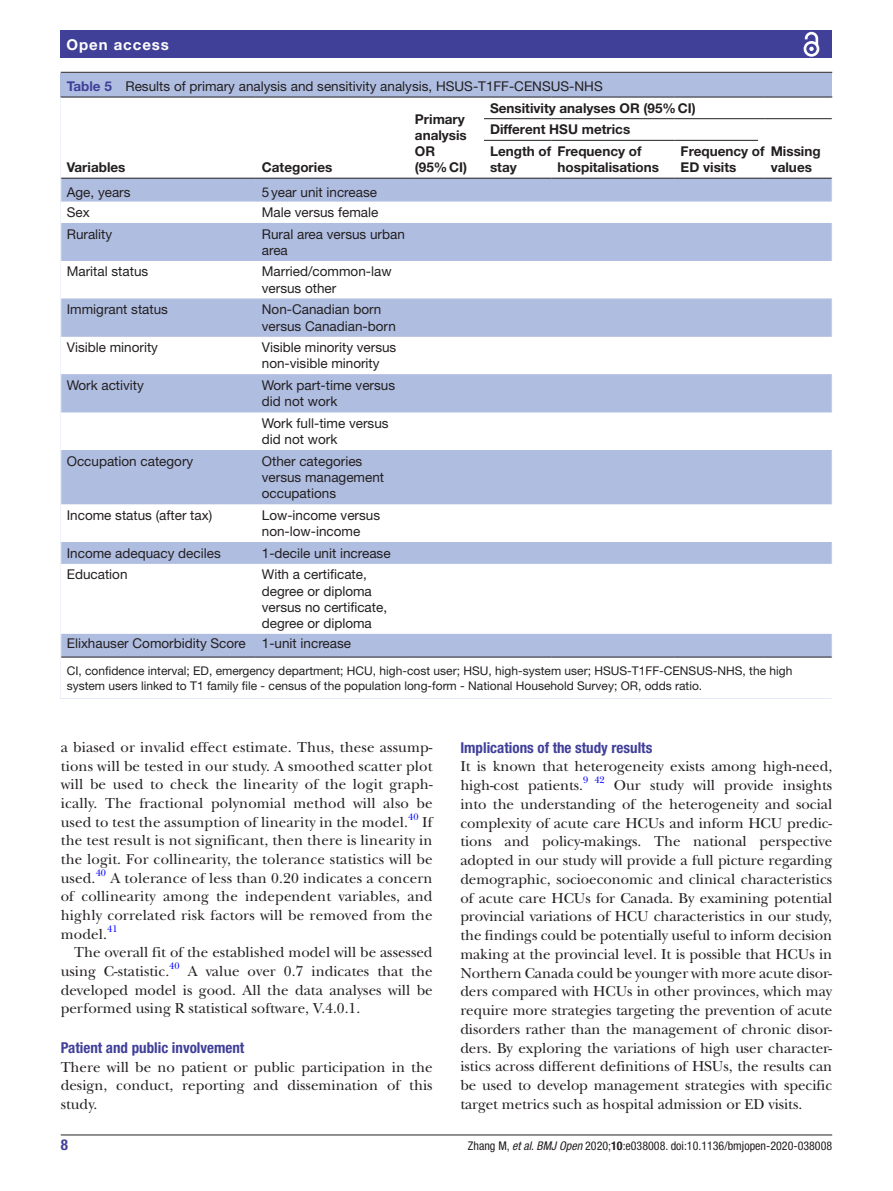
<style>
.page{position:relative;width:893px;height:1191px;background:#fff}
.page>*{position:absolute;margin:0;border:0;box-sizing:border-box;transform-origin:0 0}
.t1{font:15px/18.8px "New Baskerville";color:#231f20;text-align:justify}
.t2{font:700 condensed 15px "Helvetica Neue LT Std";color:#414099}
.t3{font:700 15px "Helvetica Neue LT Std";letter-spacing:.065em;color:#fff}
.t4{font:13.5px/16.2px "Helvetica Neue LT Std";color:#231f20}
.t5{font:700 13.5px/16.2px "Helvetica Neue LT Std";color:#231f20}
.t6{font:12px/15px "Helvetica Neue LT Std";color:#231f20}
.t7{font:condensed 12px "Helvetica Neue LT Std";color:#231f20}
.t8{font:9.9px "New Baskerville";letter-spacing:.01em;color:#00f}
.s1{font-weight:700;color:#414099}
.s2{font-style:italic}
.s3{font-weight:700}
</style>
<div class="page">
<hr style="left:61px;top:1134px;width:771px;height:1px;background:#231f20">
<div style="left:61px;top:31px;width:771px;height:27px;background:#414099"></div>
<svg style="left:803px;top:31px;width:17px;height:26px"></svg>
<div style="left:61px;top:73px;width:771px;height:625px;background:#afbde1"></div>
<hr style="left:61px;top:72px;width:771px;height:1px;background:#231f20">
<div style="left:61px;top:98px;width:771px;height:600px;background:#fff"></div>
<svg style="left:61px;top:179px;width:771px;height:477px"></svg>
<hr style="left:61px;top:178px;width:195px;height:1px;background:#231f20">
<hr style="left:256px;top:178px;width:153px;height:1px;background:#231f20">
<hr style="left:409px;top:178px;width:75px;height:1px;background:#231f20">
<hr style="left:765px;top:178px;width:67px;height:1px;background:#231f20">
<hr style="left:61px;top:97px;width:195px;height:1px;background:#231f20">
<hr style="left:256px;top:97px;width:153px;height:1px;background:#231f20">
<hr style="left:409px;top:97px;width:75px;height:1px;background:#231f20">
<hr style="left:484px;top:97px;width:68px;height:1px;background:#231f20">
<hr style="left:552px;top:97px;width:123px;height:1px;background:#231f20">
<hr style="left:675px;top:97px;width:90px;height:1px;background:#231f20">
<hr style="left:765px;top:97px;width:67px;height:1px;background:#231f20">
<hr style="left:484px;top:118px;width:68px;height:1px;background:#231f20">
<hr style="left:552px;top:118px;width:123px;height:1px;background:#231f20">
<hr style="left:675px;top:118px;width:90px;height:1px;background:#231f20">
<hr style="left:765px;top:118px;width:67px;height:1px;background:#231f20">
<hr style="left:484px;top:140px;width:68px;height:1px;background:#231f20">
<hr style="left:484px;top:178px;width:68px;height:1px;background:#231f20">
<hr style="left:552px;top:140px;width:123px;height:1px;background:#231f20">
<hr style="left:552px;top:178px;width:123px;height:1px;background:#231f20">
<hr style="left:675px;top:140px;width:90px;height:1px;background:#231f20">
<hr style="left:675px;top:178px;width:90px;height:1px;background:#231f20">
<hr style="left:256px;top:656px;width:153px;height:1px;background:#231f20">
<hr style="left:409px;top:656px;width:75px;height:1px;background:#231f20">
<hr style="left:484px;top:656px;width:68px;height:1px;background:#231f20">
<hr style="left:552px;top:656px;width:123px;height:1px;background:#231f20">
<hr style="left:675px;top:656px;width:90px;height:1px;background:#231f20">
<hr style="left:765px;top:656px;width:67px;height:1px;background:#231f20">
<hr style="left:61px;top:656px;width:195px;height:1px;background:#231f20">
<svg style="left:60px;top:97px;width:1px;height:43px"></svg>
<svg style="left:60px;top:178px;width:1px;height:45px"></svg>
<svg style="left:60px;top:542px;width:1px;height:21px"></svg>
<svg style="left:60px;top:634px;width:1px;height:23px"></svg>
<hr style="left:67px;top:689px;width:765px;height:1px;background:#fff">
<svg style="left:759px;top:138px;width:6px;height:5px"></svg>
<p class="t3" style="left:66px;top:35px;width:104px">Open access</p>
<p class="t4" style="left:67px;top:78px;width:538px"><span class="s1">Table 5</span> Results of primary analysis and sensitivity analysis, HSUS-T1FF-CENSUS-NHS</p>
<p class="t5" style="left:67px;top:159px;width:60px">Variables</p>
<p class="t5" style="left:262px;top:159px;width:72px">Categories</p>
<p class="t5" style="left:415px;top:110px;width:54px">Primary analysis<br>OR (95%CI)</p>
<p class="t5" style="left:490px;top:99px;width:207px">Sensitivity analyses OR (95%CI)</p>
<p class="t5" style="left:490px;top:121px;width:142px">Different HSU metrics</p>
<p class="t5" style="left:681px;top:143px;width:142px">Frequency of Missing</p>
<p class="t5" style="left:771px;top:159px;width:43px">values</p>
<p class="t5" style="left:490px;top:143px;width:63px">Length of stay</p>
<p class="t5" style="left:558px;top:143px;width:103px">Frequency of hospitalisations</p>
<p class="t5" style="left:681px;top:159px;width:57px">ED visits</p>
<p class="t4" style="left:67px;top:184px;width:65px">Age, years</p>
<p class="t4" style="left:262px;top:184px;width:117px">5year unit increase</p>
<p class="t4" style="left:67px;top:204px;width:24px">Sex</p>
<p class="t4" style="left:262px;top:204px;width:118px">Male versus female</p>
<p class="t4" style="left:67px;top:225px;width:47px">Rurality</p>
<p class="t4" style="left:262px;top:225px;width:145px">Rural area versus urban area</p>
<p class="t4" style="left:67px;top:263px;width:83px">Marital status</p>
<p class="t4" style="left:262px;top:263px;width:131px">Married/common-law versus other</p>
<p class="t4" style="left:67px;top:301px;width:103px">Immigrant status</p>
<p class="t4" style="left:262px;top:301px;width:136px">Non-Canadian born versus Canadian-born</p>
<p class="t4" style="left:67px;top:339px;width:93px">Visible minority</p>
<p class="t4" style="left:262px;top:339px;width:136px">Visible minority versus non-visible minority</p>
<p class="t4" style="left:67px;top:377px;width:79px">Work activity</p>
<p class="t4" style="left:262px;top:377px;width:135px">Work part-time versus did not work</p>
<p class="t4" style="left:262px;top:415px;width:128px">Work full-time versus did not work</p>
<p class="t4" style="left:67px;top:453px;width:128px">Occupation category</p>
<p class="t4" style="left:262px;top:453px;width:124px">Other categories versus management occupations</p>
<p class="t4" style="left:67px;top:507px;width:147px">Income status (after tax)</p>
<p class="t4" style="left:262px;top:507px;width:120px">Low-income versus non-low-income</p>
<p class="t4" style="left:67px;top:544px;width:156px">Income adequacy deciles</p>
<p class="t4" style="left:262px;top:544px;width:130px">1-decile unit increase</p>
<p class="t4" style="left:67px;top:566px;width:62px">Education</p>
<p class="t4" style="left:262px;top:566px;width:127px">With a certificate, degree or diploma versus no certificate, degree or diploma</p>
<p class="t4" style="left:67px;top:635px;width:286px">Elixhauser Comorbidity Score 1-unit increase</p>
<p class="t6" style="left:67px;top:662px;width:727px">CI, confidence interval; ED, emergency department; HCU, high-cost user; HSU, high-system user; HSUS-T1FF-CENSUS-NHS, the high system users linked to T1 family file - census of the population long-form - National Household Survey; OR, odds ratio.</p>
<p class="t1" style="left:61px;top:738px;width:373px">a biased or invalid effect estimate. Thus, these assump&shy;tions will be tested in our study. A smoothed scatter plot will be used to check the linearity of the logit graph&shy;ically. The fractional polynomial method will also be used to test the assumption of linearity in the model.</p>
<p class="t8" style="left:408px;top:811px;width:12px">40</p>
<p class="t1" style="left:61px;top:812px;width:373px;text-indent:361px">If the test result is not significant, then there is linearity in the logit. For collinearity, the tolerance statistics will be used.</p>
<p class="t8" style="left:96px;top:867px;width:12px">40</p>
<p class="t1" style="left:61px;top:868px;width:373px;text-indent:50px">A tolerance of less than 0.20 indicates a concern of collinearity among the independent variables, and highly correlated risk factors will be removed from the model.</p>
<p class="t8" style="left:107px;top:923px;width:12px">41</p>
<p class="t1" style="left:61px;top:943px;width:373px;text-indent:14px">The overall fit of the established model will be assessed using C-statistic.</p>
<p class="t8" style="left:169px;top:960px;width:12px">40</p>
<p class="t1" style="left:61px;top:962px;width:373px;text-indent:127px">A value over 0.7 indicates that the developed model is good. All the data analyses will be performed using R statistical software, V.4.0.1.</p>
<p class="t2" style="left:61px;top:1038px;width:185px">Patient and public involvement</p>
<p class="t1" style="left:61px;top:1057px;width:373px">There will be no patient or public participation in the design, conduct, reporting and dissemination of this study.</p>
<p class="t2" style="left:460px;top:738px;width:193px">Implications of the study results</p>
<p class="t1" style="left:460px;top:757px;width:373px">It is known that heterogeneity exists among high-need, high-cost patients.</p>
<p class="t8" style="left:583px;top:774px;width:23px">9 42</p>
<p class="t1" style="left:460px;top:776px;width:373px;text-indent:154px">Our study will provide insights into the understanding of the heterogeneity and social complexity of acute care HCUs and inform HCU predic&shy;tions and policy-makings. The national perspective adopted in our study will provide a full picture regarding demographic, socioeconomic and clinical characteristics of acute care HCUs for Canada. By examining potential provincial variations of HCU characteristics in our study, the findings could be potentially useful to inform decision making at the provincial level. It is possible that HCUs in Northern Canada could be younger with more acute disor&shy;ders compared with HCUs in other provinces, which may require more strategies targeting the prevention of acute disorders rather than the management of chronic disor&shy;ders. By exploring the variations of high user character&shy;istics across different definitions of HSUs, the results can be used to develop management strategies with specific target metrics such as hospital admission or ED visits.</p>
<p class="t2" style="left:61px;top:1135px;width:9px">8</p>
<p class="t7" style="left:468px;top:1138px;width:366px">Zhang M, <span class="s2">et al</span>. <span class="s2">BMJ Open</span> 2020;<span class="s3">10</span>:e038008. doi:10.1136/bmjopen-2020-038008</p>
</div>
